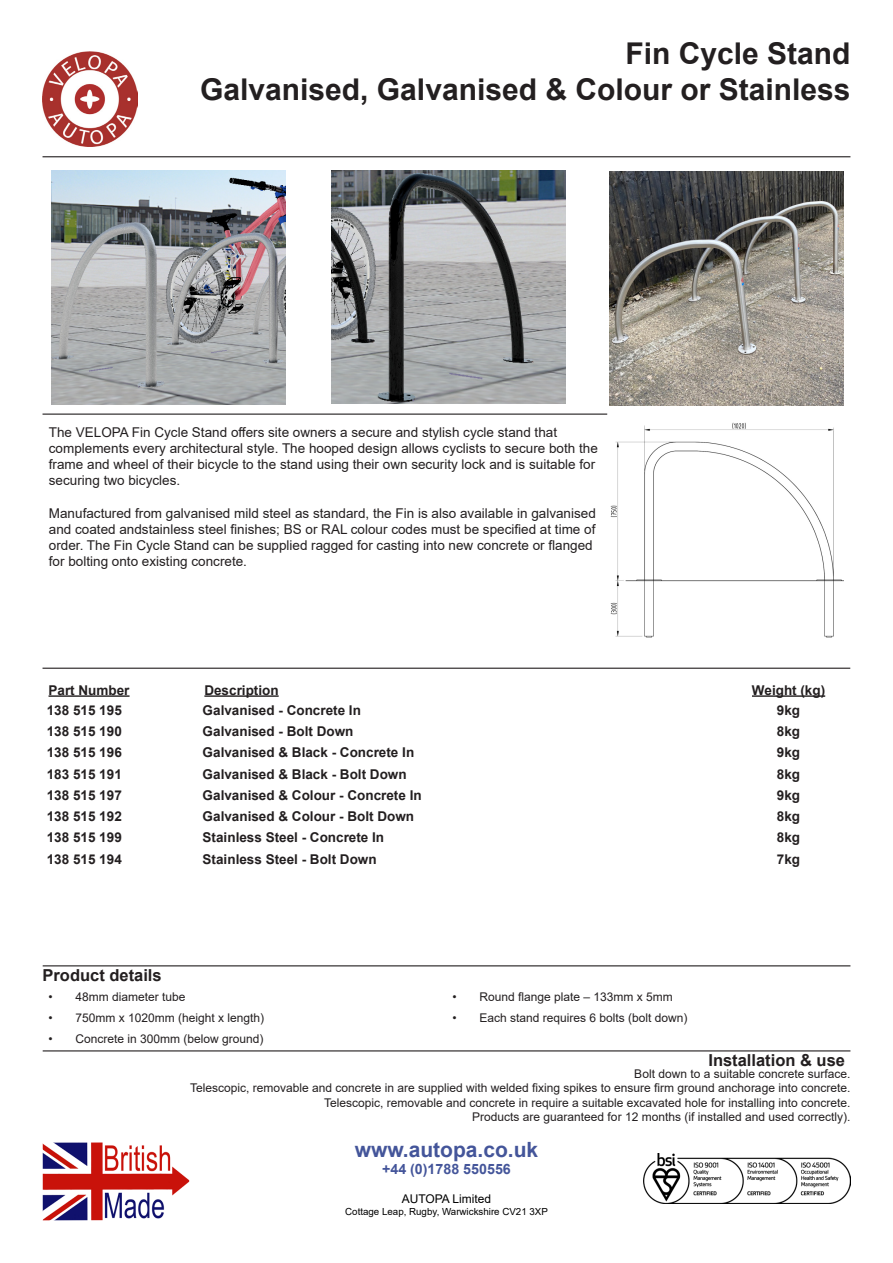
<style>
.page{position:relative;width:893px;height:1263px;background:#fff}
.page>*{position:absolute;margin:0;border:0;box-sizing:border-box;transform-origin:0 0}
.t1{font:700 30px "Arial";color:#231f20}
.t2{font:700 21px "Arial";color:#44559a}
.t3{font:700 16.5px "Arial";color:#231f20}
.t4{font:700 14.25px "Arial";color:#44559a}
.t5{font:13.5px/16.2px "Arial";color:#231f20}
.t6{font:700 13.5px "Arial";color:#231f20}
.t7{font:12px "Arial";color:#231f20}
.t8{font:12px "Arial";color:#000}
.t9{font:9.75px "Arial";color:#000}
</style>
<div class="page">
<img style="left:644px;top:1154px;width:206px;height:49px">
<img style="left:43px;top:1142px;width:146px;height:78px">
<img style="left:42px;top:51px;width:95px;height:95px">
<hr style="left:43px;top:156px;width:807px;height:1px;background:#231f20">
<hr style="left:43px;top:414px;width:564px;height:1px;background:#231f20">
<img style="left:52px;top:170px;width:233px;height:234px">
<img style="left:332px;top:170px;width:234px;height:234px">
<hr style="left:49px;top:695px;width:81px;height:2px;background:#231f20">
<hr style="left:204px;top:695px;width:75px;height:2px;background:#231f20">
<hr style="left:752px;top:695px;width:73px;height:2px;background:#231f20">
<img style="left:610px;top:171px;width:233px;height:234px">
<img style="left:610px;top:422px;width:233px;height:216px">
<hr style="left:43px;top:668px;width:807px;height:1px;background:#231f20">
<hr style="left:43px;top:965px;width:807px;height:1px;background:#231f20">
<hr style="left:43px;top:1050px;width:807px;height:1px;background:#231f20">
<p class="t1" style="left:625px;top:33px;width:227px">Fin Cycle Stand</p>
<p class="t1" style="left:200px;top:69px;width:652px">Galvanised, Galvanised &amp; Colour or Stainless</p>
<p class="t5" style="left:49px;top:424px;width:550px">The VELOPA Fin Cycle Stand offers site owners a secure and stylish cycle stand that complements every architectural style. The hooped design allows cyclists to secure both the frame and wheel of their bicycle to the stand using their own security lock and is suitable for securing two bicycles.</p>
<p class="t5" style="left:49px;top:505px;width:548px">Manufactured from galvanised mild steel as standard, the Fin is also available in galvanised and coated andstainless steel finishes; BS or RAL colour codes must be specified at time of order. The Fin Cycle Stand can be supplied ragged for casting into new concrete or flanged for bolting onto existing concrete.</p>
<p class="t6" style="left:49px;top:680px;width:83px">Part Number</p>
<p class="t6" style="left:204px;top:680px;width:76px">Description</p>
<p class="t6" style="left:752px;top:680px;width:75px">Weight (kg)</p>
<p class="t6" style="left:47px;top:700px;width:77px">138 515 195</p>
<p class="t6" style="left:203px;top:700px;width:160px">Galvanised - Concrete In</p>
<p class="t6" style="left:777px;top:700px;width:25px">9kg</p>
<p class="t6" style="left:47px;top:722px;width:77px">138 515 190</p>
<p class="t6" style="left:203px;top:722px;width:152px">Galvanised - Bolt Down</p>
<p class="t6" style="left:777px;top:722px;width:25px">8kg</p>
<p class="t6" style="left:47px;top:743px;width:77px">138 515 196</p>
<p class="t6" style="left:203px;top:743px;width:213px">Galvanised &amp; Black - Concrete In</p>
<p class="t6" style="left:777px;top:743px;width:25px">9kg</p>
<p class="t6" style="left:47px;top:764px;width:77px">183 515 191</p>
<p class="t6" style="left:203px;top:764px;width:206px">Galvanised &amp; Black - Bolt Down</p>
<p class="t6" style="left:777px;top:764px;width:25px">8kg</p>
<p class="t6" style="left:47px;top:785px;width:77px">138 515 197</p>
<p class="t6" style="left:203px;top:785px;width:221px">Galvanised &amp; Colour - Concrete In</p>
<p class="t6" style="left:777px;top:785px;width:25px">9kg</p>
<p class="t6" style="left:47px;top:807px;width:77px">138 515 192</p>
<p class="t6" style="left:203px;top:807px;width:213px">Galvanised &amp; Colour - Bolt Down</p>
<p class="t6" style="left:777px;top:807px;width:25px">8kg</p>
<p class="t6" style="left:47px;top:828px;width:77px">138 515 199</p>
<p class="t6" style="left:203px;top:828px;width:183px">Stainless Steel - Concrete In</p>
<p class="t6" style="left:777px;top:828px;width:25px">8kg</p>
<p class="t6" style="left:47px;top:849px;width:77px">138 515 194</p>
<p class="t6" style="left:203px;top:849px;width:176px">Stainless Steel - Bolt Down</p>
<p class="t6" style="left:777px;top:849px;width:25px">7kg</p>
<p class="t3" style="left:43px;top:963px;width:121px">Product details</p>
<p class="t7" style="left:49px;top:989px;width:139px">• 48mm diameter tube</p>
<p class="t7" style="left:452px;top:989px;width:222px">• Round flange plate – 133mm x 5mm</p>
<p class="t7" style="left:49px;top:1009px;width:217px">• 750mm x 1020mm (height x length)</p>
<p class="t7" style="left:452px;top:1009px;width:237px">• Each stand requires 6 bolts (bolt down)</p>
<p class="t7" style="left:49px;top:1030px;width:217px">• Concrete in 300mm (below ground)</p>
<p class="t3" style="left:708px;top:1048px;width:138px">Installation &amp; use</p>
<p class="t7" style="left:634px;top:1065px;width:218px">Bolt down to a suitable concrete surface.</p>
<p class="t7" style="left:190px;top:1080px;width:662px">Telescopic, removable and concrete in are supplied with welded fixing spikes to ensure firm ground anchorage into concrete.</p>
<p class="t7" style="left:324px;top:1094px;width:528px">Telescopic, removable and concrete in require a suitable excavated hole for installing into concrete.</p>
<p class="t7" style="left:472px;top:1108px;width:380px">Products are guaranteed for 12 months (if installed and used correctly).</p>
<p class="t2" style="left:355px;top:1135px;width:185px">www.autopa.co.uk</p>
<p class="t4" style="left:382px;top:1159px;width:130px">+44 (0)1788 550556</p>
<p class="t8" style="left:402px;top:1190px;width:91px">AUTOPA Limited</p>
<p class="t9" style="left:345px;top:1204px;width:204px">Cottage Leap, Rugby, Warwickshire CV21 3XP</p>
</div>
